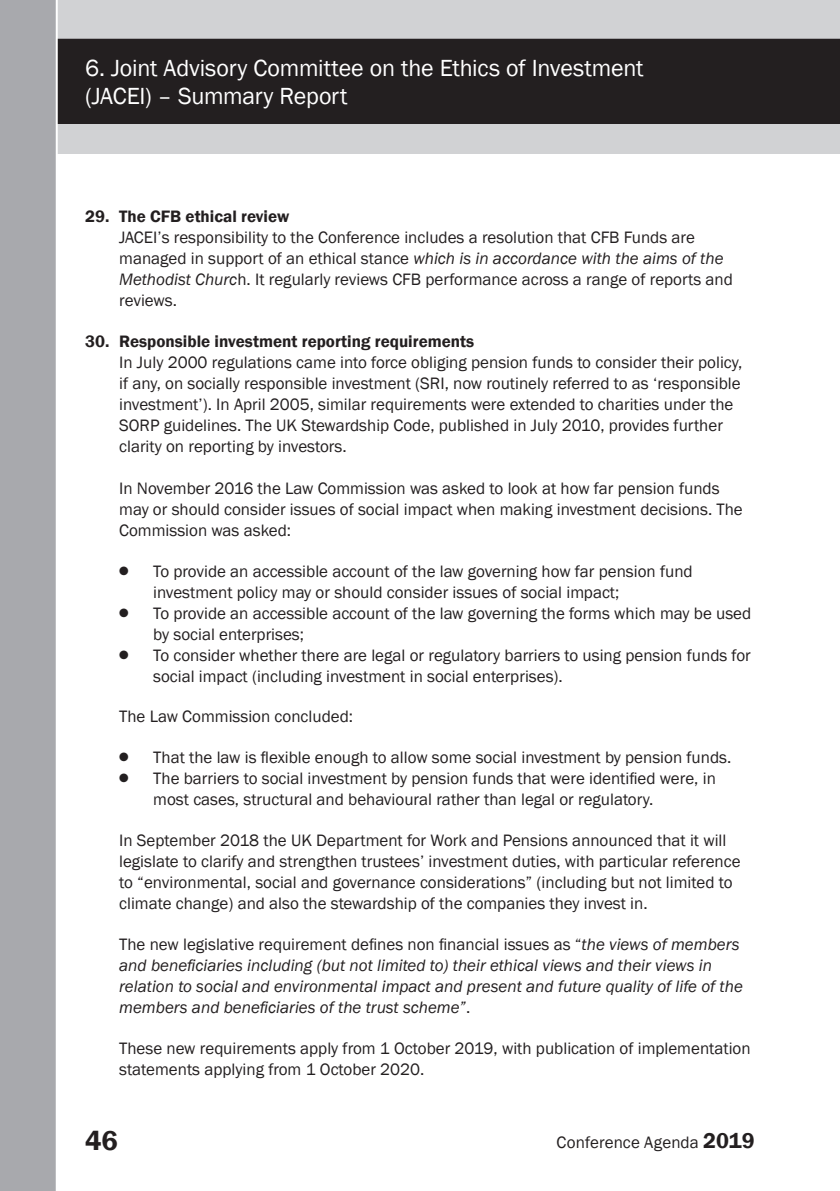
<style>
.page{position:relative;width:840px;height:1191px;background:#fff}
.page>*{position:absolute;margin:0;border:0;box-sizing:border-box;transform-origin:0 0}
.t1{font:600 28px "Franklin Gothic";color:#231f20}
.t2{font:24px/28px "Franklin Gothic";letter-spacing:-.01em;color:#fff}
.t3{font:17px/21px "Franklin Gothic";color:#231f20}
.t4{font:italic 17px/21px "Franklin Gothic";color:#231f20}
.s1{font-weight:600}
.s2{font-style:italic}
.s3{font-style:normal}
.s4{font-weight:600;font-size:22px}
</style>
<div class="page">
<div style="left:0;top:0;width:839px;height:154px;background:#d1d2d4"></div>
<div style="left:58px;top:39px;width:781px;height:85px;background:#231f20"></div>
<div style="left:0;top:0;width:58px;height:1191px;background:#a8a9ad"></div>
<h2 class="t2" style="left:85px;top:54px;width:559px">6. Joint Advisory Committee on the Ethics of Investment (JACEI) – Summary Report</h2>
<p class="t3" style="left:119px;top:206px;width:615px;text-indent:-34px"><span class="s1">29. The CFB ethical review<br></span>JACEI’s responsibility to the Conference includes a resolution that CFB Funds are managed in support of an ethical stance <span class="s2">which is in accordance with the aims of the Methodist Churc</span>h. It regularly reviews CFB performance across a range of reports and reviews.</p>
<p class="t3" style="left:119px;top:331px;width:624px;text-indent:-34px"><span class="s1">30. Responsible investment reporting requirements<br></span>In July 2000 regulations came into force obliging pension funds to consider their policy, if any, on socially responsible investment (SRI, now routinely referred to as ‘responsible investment’). In April 2005, similar requirements were extended to charities under the SORP guidelines. The UK Stewardship Code, published in July 2010, provides further clarity on reporting by investors.</p>
<p class="t3" style="left:119px;top:478px;width:624px">In November 2016 the Law Commission was asked to look at how far pension funds may or should consider issues of social impact when making investment decisions. The<br>Commission was asked:</p>
<p class="t3" style="left:153px;top:561px;width:540px;text-indent:-34px">● To provide an accessible account of the law governing how far pension fund investment policy may or should consider issues of social impact;</p>
<p class="t3" style="left:153px;top:603px;width:599px;text-indent:-34px">● To provide an accessible account of the law governing the forms which may be used by social enterprises;</p>
<p class="t3" style="left:153px;top:645px;width:598px;text-indent:-34px">● To consider whether there are legal or regulatory barriers to using pension funds for social impact (including investment in social enterprises).</p>
<p class="t3" style="left:119px;top:706px;width:235px">The Law Commission concluded:</p>
<p class="t3" style="left:119px;top:747px;width:613px">● That the law is flexible enough to allow some social investment by pension funds.</p>
<p class="t3" style="left:153px;top:768px;width:564px;text-indent:-34px">● The barriers to social investment by pension funds that were identified were, in most cases, structural and behavioural rather than legal or regulatory.</p>
<p class="t3" style="left:119px;top:830px;width:622px">In September 2018 the UK Department for Work and Pensions announced that it will legislate to clarify and strengthen trustees’ investment duties, with particular reference to “environmental, social and governance considerations” (including but not limited to climate change) and also the stewardship of the companies they invest in.</p>
<p class="t4" style="left:119px;top:934px;width:625px"><span class="s3">The new legislative requirement defines non financial issues as “</span>the views of members and beneficiaries including (but not limited to) their ethical views and their views in relation to social and environmental impact and present and future quality of life of the members and beneficiaries of the trust scheme”<span class="s3">.</span></p>
<p class="t3" style="left:119px;top:1038px;width:632px">These new requirements apply from 1 October 2019, with publication of implementation statements applying from 1 October 2020.</p>
<h1 class="t1" style="left:85px;top:1123px;width:34px">46</h1>
<p class="t3" style="left:556px;top:1131px;width:200px">Conference Agenda <span class="s4">2019</span></p>
</div>
